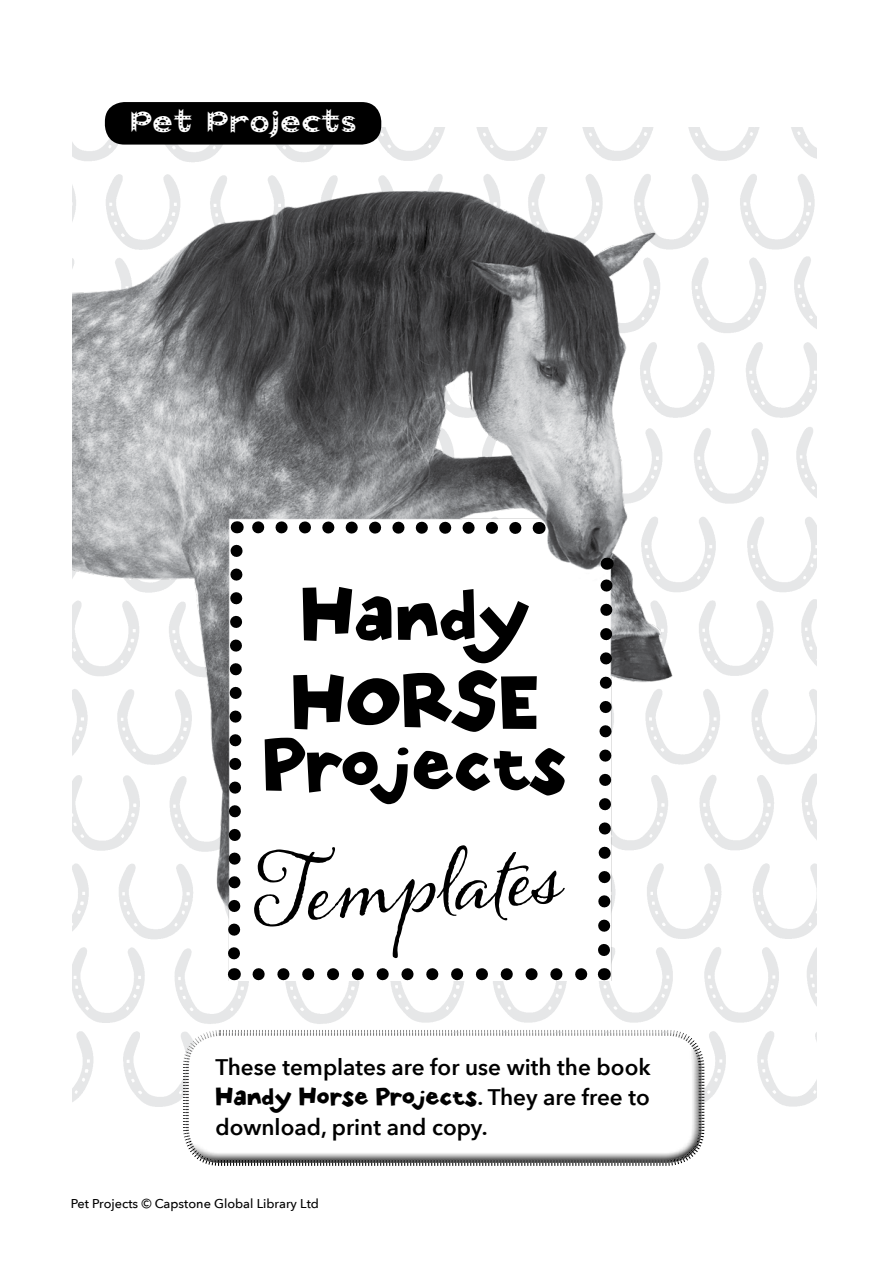
<style>
.page{position:relative;width:893px;height:1263px;background:#fff}
.page>*{position:absolute;margin:0;border:0;box-sizing:border-box;transform-origin:0 0}
.t1{font:87px "Alana PRO";color:#000}
.t2{font:73.5px "Stone Hinge";color:#000}
.t3{font:72px "Stone Hinge";color:#000}
.t4{font:30px "Abigail Dots";color:#fff}
.t5{font:24px "Stone Hinge";color:#000}
.t6{font:600 22.5px "Avenir Next";color:#000}
.t7{font:500 12.75px "Avenir Next";color:#000}
.s1{font-family:"Avenir Next";font-weight:600;font-size:22.5px}
</style>
<div class="page">
<img style="left:72px;top:128px;width:744px;height:979px">
<img style="left:72px;top:188px;width:626px;height:792px">
<div style="left:105px;top:102px;width:276px;height:43px;background:#000;border-radius:20px"></div>
<div style="left:172px;top:1019px;width:536px;height:136px;background:#fff;opacity:.75"></div>
<div style="left:180px;top:1040px;width:535px;height:137px;background:#000;opacity:.75"></div>
<svg style="left:222px;top:515px;width:397px;height:465px"></svg>
<h3 class="t4" style="left:129px;top:106px;width:229px">Pet Projects</h3>
<h3 class="t3" style="left:300px;top:564px;width:230px">Handy</h3>
<h2 class="t2" style="left:291px;top:651px;width:249px">HORSE</h2>
<h3 class="t3" style="left:262px;top:714px;width:306px">Projects</h3>
<h1 class="t1" style="left:255px;top:842px;width:307px;rotate:-4deg">Templates</h1>
<p class="t6" style="left:215px;top:1048px;width:437px">These templates are for use with the book</p>
<p class="t5" style="left:215px;top:1079px;width:436px">Handy Horse Projects<span class="s1">. They are free to</span></p>
<p class="t6" style="left:215px;top:1108px;width:274px">download, print and copy.</p>
<p class="t7" style="left:71px;top:1192px;width:250px">Pet Projects © Capstone Global Library Ltd</p>
</div>
